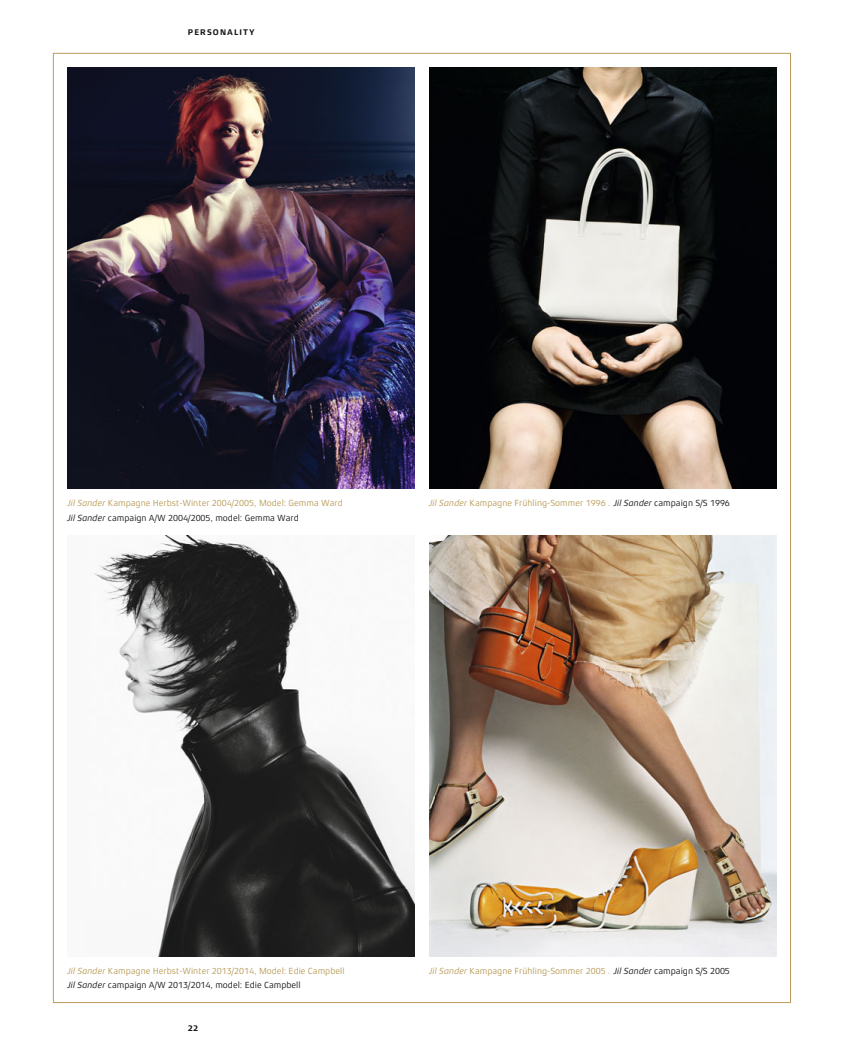
<style>
.page{position:relative;width:851px;height:1063px;background:#fff}
.page>*{position:absolute;margin:0;border:0;box-sizing:border-box;transform-origin:0 0}
.t1{font:9px/14.1px "Xenois Sans Pro";color:#b99b56}
.t2{font:9px "Xenois Sans Pro";color:#151616}
.t3{font:700 8.38px "Xenois Sans Pro";letter-spacing:.125em;color:#151616}
.s1{font-style:italic}
.s2{font-style:italic;color:#151616}
.s3{color:#151616}
</style>
<div class="page">
<img style="left:429px;top:535px;width:347px;height:422px">
<img style="left:429px;top:67px;width:347px;height:422px">
<img style="left:67px;top:67px;width:348px;height:422px">
<img style="left:93px;top:535px;width:322px;height:422px">
<p class="t3" style="left:188px;top:27px;width:68px">PERSONALITY</p>
<p class="t1" style="left:67px;top:497px;width:277px"><span class="s1">Jil Sander</span> Kampagne Herbst-Winter 2004/2005, Model: Gemma Ward</p>
<p class="t1" style="left:429px;top:497px;width:302px"><span class="s1">Jil Sander</span> Kampagne Frühling-Sommer 1996 . <span class="s2">Jil Sander</span> <span class="s3">campaign S/S 1996</span></p>
<p class="t2" style="left:67px;top:514px;width:233px"><span class="s1">Jil Sander</span> campaign A/W 2004/2005, model: Gemma Ward</p>
<p class="t1" style="left:67px;top:965px;width:279px"><span class="s1">Jil Sander</span> Kampagne Herbst-Winter 2013/2014, Model: Edie Campbell<br><span class="s2">Jil Sander</span> <span class="s3">campaign A/W 2013/2014, model: Edie Campbell</span></p>
<p class="t3" style="left:188px;top:1023px;width:12px">22</p>
<p class="t1" style="left:429px;top:965px;width:302px"><span class="s1">Jil Sander</span> Kampagne Frühling-Sommer 2005 . <span class="s2">Jil Sander</span> <span class="s3">campaign S/S 2005</span></p>
</div>
